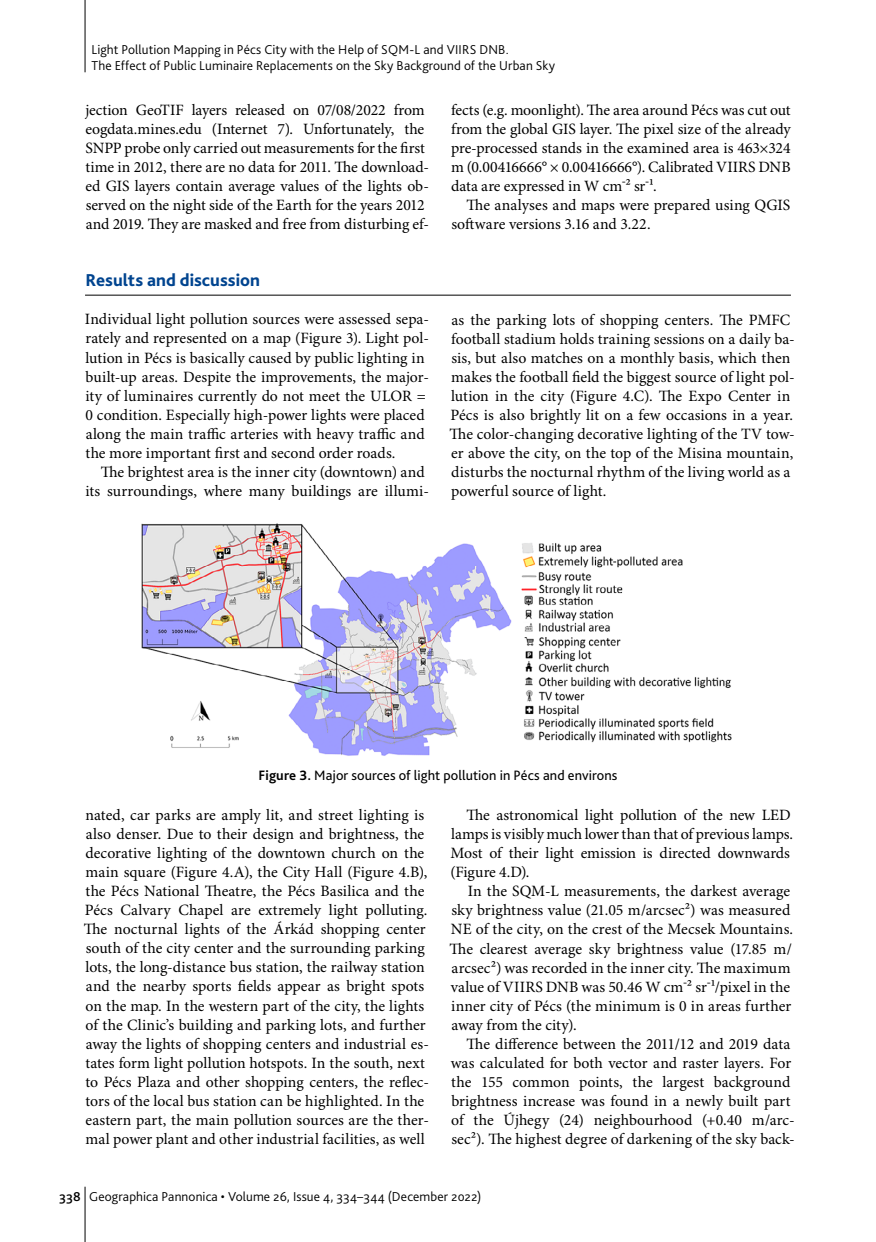
<style>
.page{position:relative;width:876px;height:1242px;background:#fff}
.page>*{position:absolute;margin:0;border:0;box-sizing:border-box;transform-origin:0 0}
.t1{font:800 18px "Bliss Pro";color:#00448f}
.t2{font:15.75px/19px "Minion Pro";color:#000}
.t3{font:14.25px "Bliss Pro";letter-spacing:.005em;color:#000}
.t4{font:300 13.5px/16.2px "Bliss Pro";letter-spacing:.01em;color:#000}
.s1{font-weight:700}
.s2{font-weight:500}
</style>
<div class="page">
<hr style="left:85px;top:0;width:1px;height:72px;background:#000">
<hr style="left:85px;top:1186px;width:1px;height:56px;background:#000">
<hr style="left:85px;top:295px;width:706px;height:1px;background:#000">
<img style="left:141px;top:523px;width:591px;height:233px">
<p class="t4" style="left:91px;top:41px;width:465px">Light Pollution Mapping in Pécs City with the Help of SQM-L and VIIRS DNB.<br>The Effect of Public Luminaire Replacements on the Sky Background of the Urban Sky</p>
<p class="t2" style="left:85px;top:101px;width:345px">jection GeoTIF layers released on 07/08/2022 from eogdata.mines.edu (Internet 7). Unfortunately, the SNPP probe only carried out measurements for the first time in 2012, there are no data for 2011. The download&shy;ed GIS layers contain average values of the lights ob&shy;served on the night side of the Earth for the years 2012 and 2019. They are masked and free from disturbing ef-</p>
<p class="t2" style="left:451px;top:101px;width:341px;text-align:justify">fects (e.g. moonlight). The area around Pécs was cut out from the global GIS layer. The pixel size of the already pre-processed stands in the examined area is 463×324 m (0.00416666° × 0.00416666°). Calibrated VIIRS DNB data are expressed in W cm-2 sr-1.</p>
<p class="t2" style="left:451px;top:196px;width:340px;text-indent:15px">The analyses and maps were prepared using QGIS software versions 3.16 and 3.22.</p>
<p class="t1" style="left:85px;top:269px;width:176px">Results and discussion</p>
<p class="t2" style="left:85px;top:310px;width:345px">Individual light pollution sources were assessed sepa&shy;rately and represented on a map (Figure 3). Light pol&shy;lution in Pécs is basically caused by public lighting in built-up areas. Despite the improvements, the major&shy;ity of luminaires currently do not meet the ULOR = 0 condition. Especially high-power lights were placed along the main traffic arteries with heavy traffic and the more important first and second order roads.</p>
<p class="t2" style="left:85px;top:463px;width:345px;text-align:right">The brightest area is the inner city (downtown) and<br>its surroundings, where many buildings are illumi-</p>
<p class="t2" style="left:450px;top:311px;width:347px">as the parking lots of shopping centers. The PMFC football stadium holds training sessions on a daily ba&shy;sis, but also matches on a monthly basis, which then makes the football field the biggest source of light pol&shy;lution in the city (Figure 4.C). The Expo Center in Pécs is also brightly lit on a few occasions in a year.<br>The color-changing decorative lighting of the TV tow&shy;er above the city, on the top of the Misina mountain, disturbs the nocturnal rhythm of the living world as a powerful source of light.</p>
<p class="t3" style="left:259px;top:766px;width:360px"><span class="s1">Figure 3.</span> Major sources of light pollution in Pécs and environs</p>
<p class="t2" style="left:84px;top:806px;width:347px">nated, car parks are amply lit, and street lighting is also denser. Due to their design and brightness, the decorative lighting of the downtown church on the main square (Figure 4.A), the City Hall (Figure 4.B), the Pécs National Theatre, the Pécs Basilica and the Pécs Calvary Chapel are extremely light polluting.<br>The nocturnal lights of the Árkád shopping center south of the city center and the surrounding parking lots, the long-distance bus station, the railway station and the nearby sports fields appear as bright spots on the map. In the western part of the city, the lights of the Clinic’s building and parking lots, and further away the lights of shopping centers and industrial es&shy;tates form light pollution hotspots. In the south, next to Pécs Plaza and other shopping centers, the reflec&shy;tors of the local bus station can be highlighted. In the eastern part, the main pollution sources are the ther&shy;mal power plant and other industrial facilities, as well</p>
<p class="t2" style="left:450px;top:806px;width:344px;text-indent:16px">The astronomical light pollution of the new LED lamps is visibly much lower than that of previous lamps.<br>Most of their light emission is directed downwards (Figure 4.D).</p>
<p class="t2" style="left:450px;top:882px;width:345px;text-indent:18px">In the SQM-L measurements, the darkest average sky brightness value (21.05 m/arcsec2) was measured NE of the city, on the crest of the Mecsek Mountains.<br>The clearest average sky brightness value (17.85 m/ arcsec2) was recorded in the inner city. The maximum value of VIIRS DNB was 50.46 W cm-2 sr-1/pixel in the inner city of Pécs (the minimum is 0 in areas further away from the city).</p>
<p class="t2" style="left:451px;top:1035px;width:345px;text-indent:16px">The difference between the 2011/12 and 2019 data was calculated for both vector and raster layers. For the 155 common points, the largest background brightness increase was found in a newly built part of the Újhegy (24) neighbourhood (+0.40 m/arc&shy;sec2). The highest degree of darkening of the sky back-</p>
<p class="t4" style="left:59px;top:1187px;width:424px"><span class="s2">338</span> Geographica Pannonica • Volume 26, Issue 4, 334–344 (December 2022)</p>
</div>
